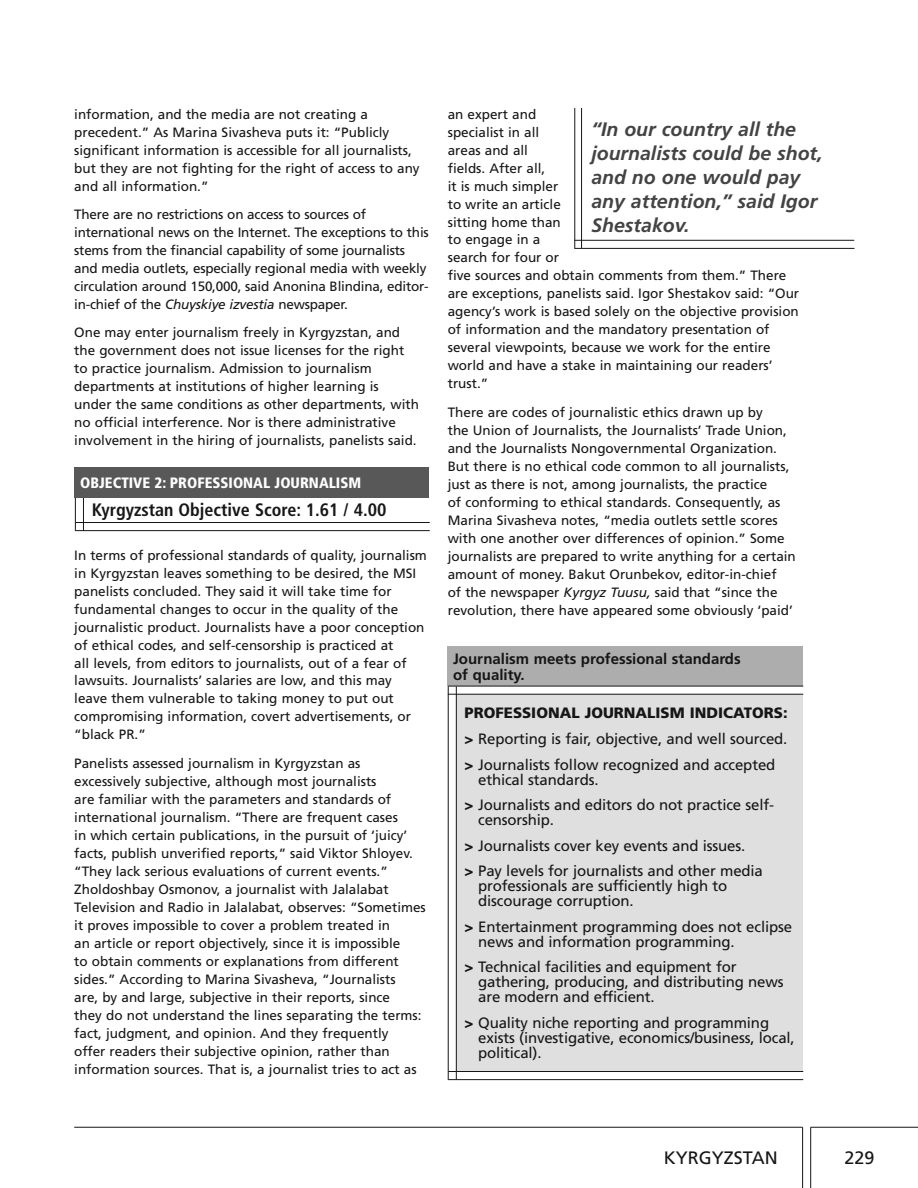
<style>
.page{position:relative;width:918px;height:1188px;background:#fff}
.page>*{position:absolute;margin:0;border:0;box-sizing:border-box;transform-origin:0 0}
.t1{font:italic 700 19.5px/24px "Frutiger";color:#434343}
.t2{font:700 condensed 18px "Frutiger";color:#161616}
.t3{font:18px "Frutiger";color:#161616}
.t4{font:15px/15px "Frutiger";letter-spacing:-.01em;color:#161616}
.t5{font:700 15px/16.5px "Frutiger";color:#161616}
.t6{font:900 condensed 15px "Frutiger";color:#fff}
.t7{font:13.5px/18px "Frutiger";color:#161616}
.s1{font-style:italic}
.s2{font-weight:900}
</style>
<div class="page">
<hr style="left:76px;top:522px;width:354px;height:1px;background:#161616">
<hr style="left:76px;top:530px;width:354px;height:1px;background:#161616">
<hr style="left:83px;top:495px;width:1px;height:36px;background:#161616">
<hr style="left:75px;top:495px;width:1px;height:36px;background:#161616">
<div style="left:74px;top:467px;width:355px;height:30px;background:#585858"></div>
<hr style="left:810px;top:1127px;width:1px;height:61px;background:#161616">
<hr style="left:811px;top:1127px;width:107px;height:1px;background:#161616">
<hr style="left:74px;top:1127px;width:729px;height:1px;background:#161616">
<hr style="left:802px;top:1127px;width:1px;height:61px;background:#161616">
<div style="left:456px;top:694px;width:347px;height:377px;background:#dfdfdf"></div>
<div style="left:448px;top:646px;width:355px;height:40px;background:#adadad"></div>
<hr style="left:448px;top:686px;width:355px;height:1px;background:#161616">
<hr style="left:448px;top:694px;width:355px;height:1px;background:#161616">
<hr style="left:448px;top:1071px;width:355px;height:1px;background:#161616">
<hr style="left:448px;top:1079px;width:355px;height:1px;background:#161616">
<hr style="left:456px;top:686px;width:1px;height:394px;background:#161616">
<hr style="left:448px;top:686px;width:1px;height:394px;background:#161616">
<hr style="left:574px;top:108px;width:1px;height:141px;background:#161616">
<hr style="left:581px;top:108px;width:1px;height:140px;background:#161616">
<hr style="left:574px;top:240px;width:280px;height:1px;background:#161616">
<hr style="left:574px;top:248px;width:281px;height:1px;background:#161616">
<p class="t7" style="left:74px;top:106px;width:347px">information, and the media are not creating a precedent.” As Marina Sivasheva puts it: “Publicly significant information is accessible for all journalists, but they are not fighting for the right of access to any and all information.”</p>
<p class="t7" style="left:74px;top:206px;width:356px">There are no restrictions on access to sources of international news on the Internet. The exceptions to this stems from the financial capability of some journalists and media outlets, especially regional media with weekly circulation around 150,000, said Anonina Blindina, editor&shy;in-chief of the <span class="s1">Chuyskiye izvestia</span> newspaper.</p>
<p class="t7" style="left:74px;top:325px;width:346px">One may enter journalism freely in Kyrgyzstan, and the government does not issue licenses for the right to practice journalism. Admission to journalism departments at institutions of higher learning is under the same conditions as other departments, with no official interference. Nor is there administrative involvement in the hiring of journalists, panelists said.</p>
<p class="t6" style="left:80px;top:476px;width:282px">OBJECTIVE 2: PROFESSIONAL JOURNALISM</p>
<h2 class="t2" style="left:92px;top:502px;width:296px">Kyrgyzstan Objective Score: 1.61 / 4.00</h2>
<p class="t7" style="left:74px;top:547px;width:354px">In terms of professional standards of quality, journalism in Kyrgyzstan leaves something to be desired, the MSI panelists concluded. They said it will take time for fundamental changes to occur in the quality of the journalistic product. Journalists have a poor conception of ethical codes, and self-censorship is practiced at<br>all levels, from editors to journalists, out of a fear of lawsuits. Journalists’ salaries are low, and this may leave them vulnerable to taking money to put out compromising information, covert advertisements, or “black PR.”</p>
<p class="t7" style="left:74px;top:755px;width:353px">Panelists assessed journalism in Kyrgyzstan as excessively subjective, although most journalists<br>are familiar with the parameters and standards of international journalism. “There are frequent cases<br>in which certain publications, in the pursuit of ‘juicy’ facts, publish unverified reports,” said Viktor Shloyev. “They lack serious evaluations of current events.” Zholdoshbay Osmonov, a journalist with Jalalabat Television and Radio in Jalalabat, observes: “Sometimes it proves impossible to cover a problem treated in<br>an article or report objectively, since it is impossible<br>to obtain comments or explanations from different sides.” According to Marina Sivasheva, “Journalists<br>are, by and large, subjective in their reports, since<br>they do not understand the lines separating the terms: fact, judgment, and opinion. And they frequently<br>offer readers their subjective opinion, rather than information sources. That is, a journalist tries to act as</p>
<p class="t7" style="left:448px;top:106px;width:353px">an expert and<br>specialist in all<br>areas and all<br>fields. After all,<br>it is much simpler<br>to write an article<br>sitting home than<br>to engage in a<br>search for four or<br>five sources and obtain comments from them.” There are exceptions, panelists said. Igor Shestakov said: “Our agency’s work is based solely on the objective provision of information and the mandatory presentation of several viewpoints, because we work for the entire world and have a stake in maintaining our readers’ trust.”</p>
<p class="t7" style="left:448px;top:404px;width:350px">There are codes of journalistic ethics drawn up by<br>the Union of Journalists, the Journalists’ Trade Union, and the Journalists Nongovernmental Organization.<br>But there is no ethical code common to all journalists, just as there is not, among journalists, the practice<br>of conforming to ethical standards. Consequently, as Marina Sivasheva notes, “media outlets settle scores with one another over differences of opinion.” Some journalists are prepared to write anything for a certain amount of money. Bakut Orunbekov, editor-in-chief<br>of the newspaper <span class="s1">Kyrgyz Tuusu,</span> said that “since the revolution, there have appeared some obviously ‘paid’</p>
<h1 class="t1" style="left:591px;top:118px;width:233px">“In our country all the journalists could be shot, and no one would pay any attention,” said Igor<br>Shestakov.</h1>
<p class="t5" style="left:453px;top:651px;width:289px">Journalism meets professional standards of quality.</p>
<p class="t4" style="left:465px;top:701px;width:324px;line-height:25.7px;text-align:justify"><span class="s2">PROFESSIONAL JOURNALISM INDICATORS: &gt;</span> Reporting is fair, objective, and well sourced. <span class="s2">&gt;</span> Journalists follow recognized and accepted</p>
<p class="t4" style="left:465px;top:768px;width:311px;line-height:25.5px;text-indent:14px">ethical standards.<br><span class="s2">&gt;</span> Journalists and editors do not practice self-</p>
<p class="t4" style="left:465px;top:808px;width:300px;line-height:25.5px;text-indent:14px">censorship.<br><span class="s2">&gt;</span> Journalists cover key events and issues.<br><span class="s2">&gt;</span> Pay levels for journalists and other media</p>
<p class="t4" style="left:478px;top:880px;width:251px">professionals are sufficiently high to discourage corruption.</p>
<p class="t4" style="left:478px;top:920px;width:315px;text-indent:-14px"><span class="s2">&gt;</span> Entertainment programming does not eclipse news and information programming.</p>
<p class="t4" style="left:478px;top:961px;width:307px;text-indent:-14px"><span class="s2">&gt;</span> Technical facilities and equipment for gathering, producing, and distributing news are modern and efficient.</p>
<p class="t4" style="left:478px;top:1016px;width:318px;text-indent:-14px"><span class="s2">&gt;</span> Quality niche reporting and programming exists (investigative, economics/business, local, political).</p>
<h2 class="t3" style="left:664px;top:1150px;width:116px">KYRGYZSTAN</h2>
<h2 class="t3" style="left:845px;top:1150px;width:32px">229</h2>
</div>
